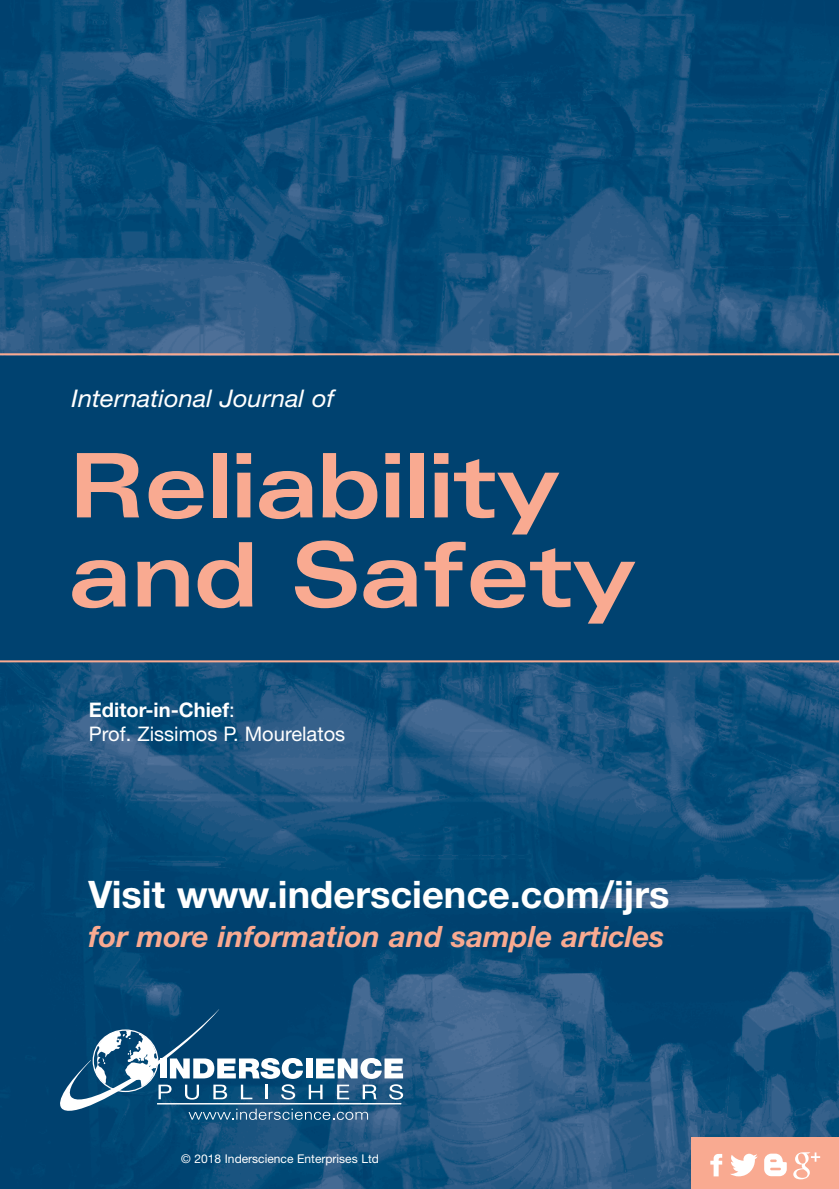
<style>
.page{position:relative;width:839px;height:1189px;background:#004270}
.page>*{position:absolute;margin:0;border:0;box-sizing:border-box;transform-origin:0 0}
.t1{font:700 expanded 89px/89px "Univers";letter-spacing:-.015em;color:#f9aa91}
.t2{font:700 38px "Helvetica Neue";color:#fff}
.t3{font:italic 700 29.4px "Helvetica Neue";color:#f9aa91}
.t4{font:italic 24.4px "Helvetica Neue";color:#fff;scale:1.05 1}
.t5{font:20px/24.4px "Helvetica Neue";color:#fff}
.t6{font:12px "Helvetica Neue";color:#fff}
.s1{font-weight:700}
</style>
<div class="page">
<img style="left:0;top:0;width:839px;height:356px">
<img style="left:0;top:663px;width:839px;height:526px">
<hr style="left:0;top:353px;width:839px;height:2px;background:#f9aa91">
<hr style="left:0;top:660px;width:839px;height:2px;background:#f9aa91">
<svg style="left:60px;top:1009px;width:343px;height:111px"></svg>
<div style="left:691px;top:1137px;width:148px;height:52px;background:#f9aa91"></div>
<svg style="left:710px;top:1154px;width:12px;height:22px"></svg>
<svg style="left:730px;top:1153px;width:28px;height:23px"></svg>
<svg style="left:764px;top:1153px;width:23px;height:23px"></svg>
<svg style="left:793px;top:1152px;width:27px;height:27px"></svg>
<p class="t4" style="left:71px;top:390px;width:252px">International Journal of</p>
<h1 class="t1" style="left:68px;top:446px;width:569px">Reliability and Safety</h1>
<p class="t5" style="left:89px;top:699px;width:258px"><span class="s1">Editor-in-Chief</span>:<br>Prof. Zissimos P. Mourelatos</p>
<h2 class="t2" style="left:89px;top:880px;width:583px">Visit www.inderscience.com/ijrs</h2>
<h3 class="t3" style="left:89px;top:926px;width:577px">for more information and sample articles</h3>
<p class="t6" style="left:181px;top:1154px;width:199px">© 2018 Inderscience Enterprises Ltd</p>
</div>
